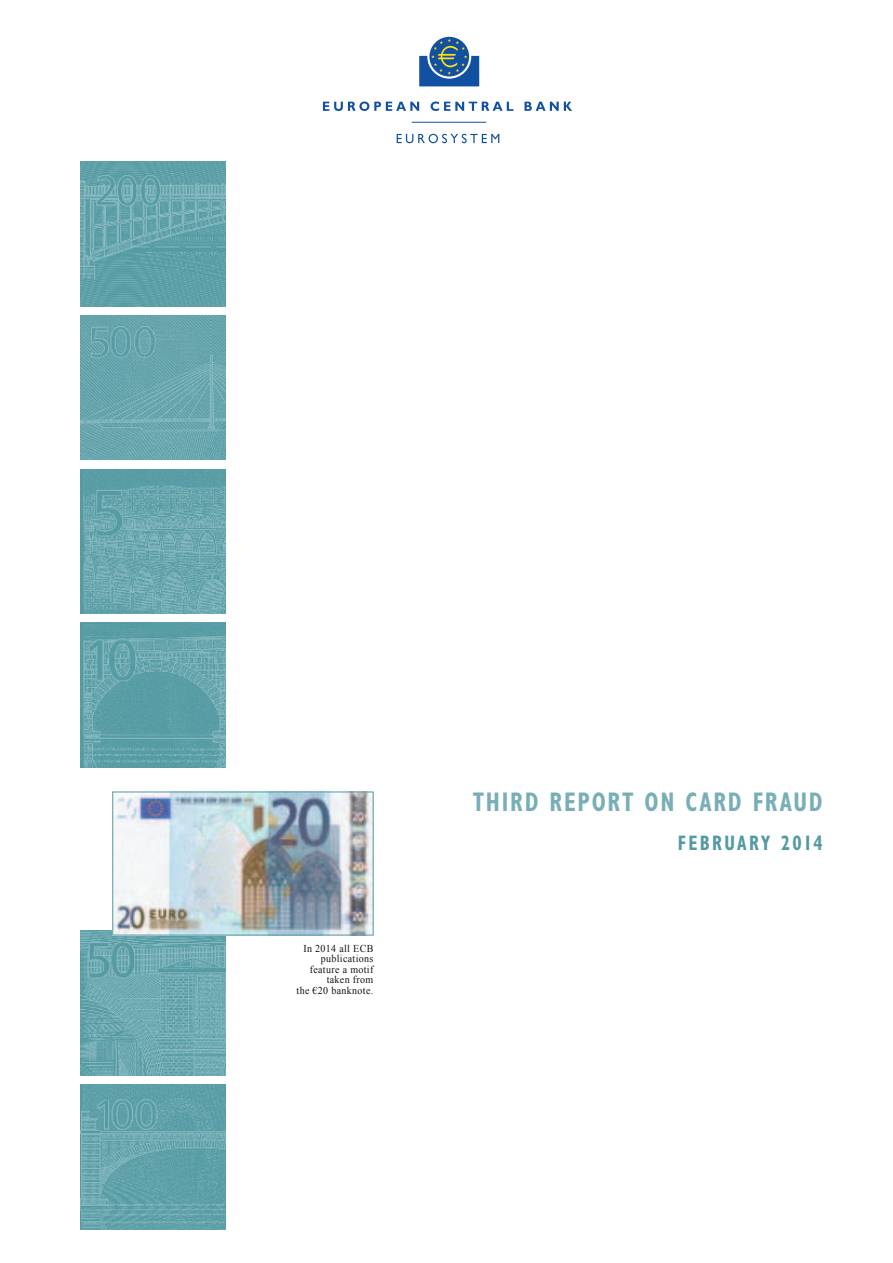
<style>
.page{position:relative;width:893px;height:1263px;background:#fff}
.page>*{position:absolute;margin:0;border:0;box-sizing:border-box;transform-origin:0 0}
.t1{font:700 condensed 27px "Gill Sans Myriad";letter-spacing:.075em;color:#78afb6;scale:.85 1}
.t2{font:700 condensed 21px "Gill Sans Myriad";letter-spacing:.12em;color:#539aa2;scale:.85 1}
.t3{font:10.5px/10.5px "Times New Roman WGL";letter-spacing:.035em;color:#131413;text-align:right;scale:.95 1}
</style>
<div class="page">
<svg style="left:429px;top:37px;width:40px;height:39px"></svg>
<svg style="left:419px;top:39px;width:60px;height:47px"></svg>
<svg style="left:323px;top:102px;width:96px;height:9px"></svg>
<svg style="left:431px;top:102px;width:82px;height:9px"></svg>
<svg style="left:524px;top:102px;width:48px;height:9px"></svg>
<svg style="left:397px;top:134px;width:102px;height:9px"></svg>
<hr style="left:412px;top:122px;width:74px;height:1px;background:#1250a1">
<img style="left:81px;top:623px;width:144px;height:144px">
<img style="left:81px;top:1084px;width:144px;height:145px">
<img style="left:81px;top:469px;width:144px;height:145px">
<img style="left:81px;top:162px;width:144px;height:144px">
<img style="left:81px;top:315px;width:144px;height:145px">
<img style="left:81px;top:931px;width:144px;height:144px">
<img style="left:115px;top:794px;width:256px;height:139px">
<p class="t3" style="left:297px;top:943px;width:82px">In 2014 all ECB publications feature a motif taken from<br>the €20 banknote.</p>
<h1 class="t1" style="left:473px;top:786px;width:413px">THIRD REPORT ON CARD FRAUD</h1>
<h2 class="t2" style="left:678px;top:831px;width:172px">FEBRUARY 2014</h2>
</div>
